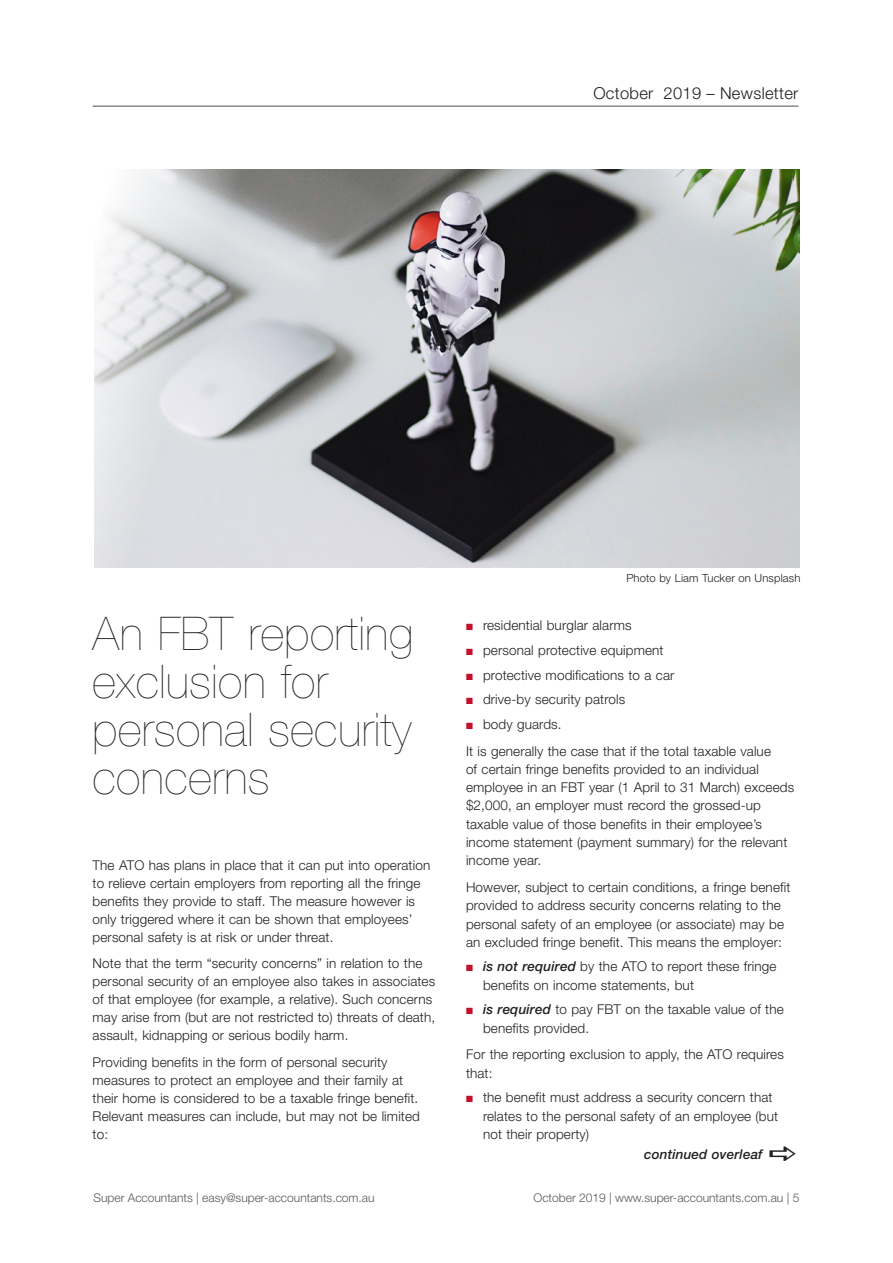
<style>
.page{position:relative;width:893px;height:1263px;background:#fff}
.page>*{position:absolute;margin:0;border:0;box-sizing:border-box;transform-origin:0 0}
._15_Article_head_2{font:200 46.5px/48px "Helvetica Neue";letter-spacing:.01em;color:#231f20}
.t1{font:300 16.5px "Helvetica Neue";letter-spacing:.02em;color:#231f20}
._15_Body_text{font:300 13.5px/18.3px "Helvetica Neue";letter-spacing:.01em;color:#231f20}
._15_Body_text-2{font:italic 500 13.5px "Helvetica Neue";letter-spacing:.01em;color:#231f20}
.t2{font:300 12px "Helvetica Neue";color:#57585a}
._15_Footnote{font:300 11.25px "Helvetica Neue";letter-spacing:.01em;color:#231f20}
.s1{color:#c3102f}
.s2{font-weight:500;font-style:italic}
</style>
<div class="page">
<hr style="left:93px;top:106px;width:705px;height:1px;background:#231f20">
<img style="left:94px;top:169px;width:705px;height:399px">
<p class="t1" style="left:593px;top:83px;width:207px">October 2019 – Newsletter</p>
<p class="_15_Article_head_2" style="left:93px;top:610px;width:322px">An FBT reporting exclusion for personal security concerns</p>
<p class="_15_Body_text" style="left:93px;top:856px;width:339px">The ATO has plans in place that it can put into operation to relieve certain employers from reporting all the fringe benefits they provide to staff. The measure however is only triggered where it can be shown that employees’ personal safety is at risk or under threat.</p>
<p class="_15_Body_text" style="left:93px;top:954px;width:344px">Note that the term “security concerns” in relation to the personal security of an employee also takes in associates of that employee (for example, a relative). Such concerns may arise from (but are not restricted to) threats of death, assault, kidnapping or serious bodily harm.</p>
<p class="_15_Body_text" style="left:93px;top:1053px;width:329px">Providing benefits in the form of personal security measures to protect an employee and their family at their home is considered to be a taxable fringe benefit.<br>Relevant measures can include, but may not be limited to:</p>
<p class="_15_Footnote" style="left:626px;top:571px;width:176px">Photo by Liam Tucker on Unsplash</p>
<p class="_15_Body_text" style="left:466px;top:616px;width:167px"><span class="s1">■</span> residential burglar alarms</p>
<p class="_15_Body_text" style="left:466px;top:641px;width:199px"><span class="s1">■</span> personal protective equipment</p>
<p class="_15_Body_text" style="left:466px;top:665px;width:210px"><span class="s1">■</span> protective modifications to a car</p>
<p class="_15_Body_text" style="left:466px;top:690px;width:161px"><span class="s1">■</span> drive-by security patrols</p>
<p class="_15_Body_text" style="left:466px;top:715px;width:97px"><span class="s1">■</span> body guards.</p>
<p class="_15_Body_text" style="left:466px;top:741px;width:330px">It is generally the case that if the total taxable value<br>of certain fringe benefits provided to an individual employee in an FBT year (1 April to 31 March) exceeds $2,000, an employer must record the grossed-up taxable value of those benefits in their employee’s income statement (payment summary) for the relevant income year.</p>
<p class="_15_Body_text" style="left:466px;top:878px;width:326px">However, subject to certain conditions, a fringe benefit provided to address security concerns relating to the personal safety of an employee (or associate) may be an excluded fringe benefit. This means the employer:</p>
<p class="_15_Body_text" style="left:483px;top:957px;width:295px;text-indent:-17px"><span class="s1">■</span> <span class="s2">is not required</span> by the ATO to report these fringe benefits on income statements, but</p>
<p class="_15_Body_text" style="left:483px;top:1000px;width:302px;text-indent:-17px"><span class="s1">■</span> <span class="s2">is required</span> to pay FBT on the taxable value of the benefits provided.</p>
<p class="_15_Body_text" style="left:466px;top:1045px;width:319px">For the reporting exclusion to apply, the ATO requires that:</p>
<p class="_15_Body_text" style="left:483px;top:1088px;width:297px;text-indent:-17px"><span class="s1">■</span> the benefit must address a security concern that relates to the personal safety of an employee (but not their property)</p>
<p class="_15_Body_text-2" style="left:644px;top:1146px;width:120px">continued overleaf</p>
<p class="t2" style="left:94px;top:1190px;width:283px">Super Accountants | easy@super-accountants.com.au</p>
<p class="t2" style="left:533px;top:1190px;width:267px">October 2019 | www.super-accountants.com.au | 5</p>
</div>
